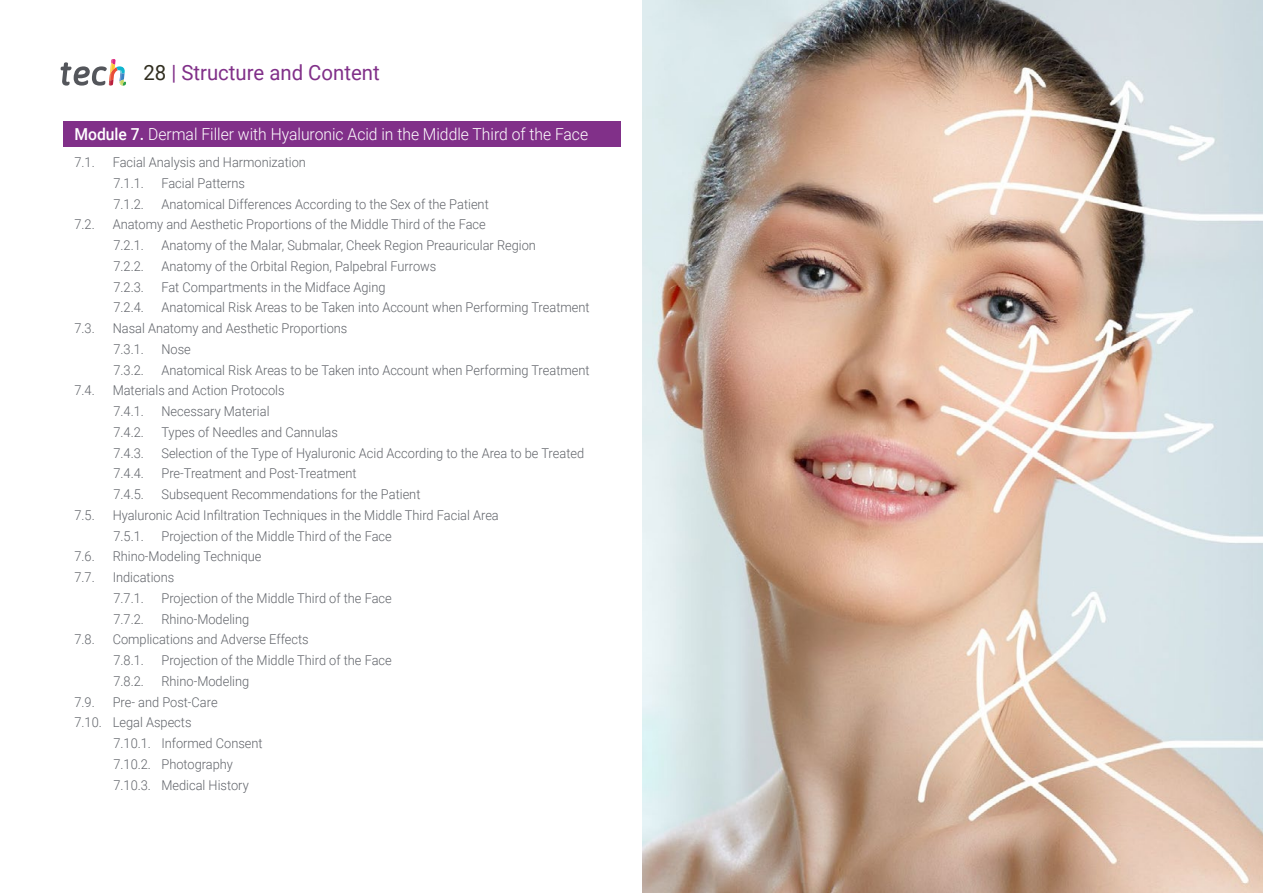
<style>
.page{position:relative;width:1263px;height:893px;background:#fff}
.page>*{position:absolute;margin:0;border:0;box-sizing:border-box;transform-origin:0 0}
.t1{font:21px "Roboto";color:#813089}
.t2{font:300 16.5px "Roboto";color:#fff;scale:.95 1}
.t3{font:300 13.5px/20.7px "Roboto";color:#61646a;scale:.95 1}
.s1{color:#312e20}
.s2{font-weight:500}
</style>
<div class="page">
<svg style="left:61px;top:59px;width:65px;height:27px"></svg>
<img style="left:642px;top:0;width:621px;height:893px">
<div style="left:63px;top:121px;width:558px;height:25px;background:#813089"></div>
<h1 class="t1" style="left:144px;top:57px;width:238px"><span class="s1">28</span> | Structure and Content</h1>
<p class="t2" style="left:74px;top:123px;width:542px"><span class="s2">Module 7.</span> Dermal Filler with Hyaluronic Acid in the Middle Third of the Face</p>
<p class="t3" style="left:74px;top:151px;width:23px">7.1.</p>
<p class="t3" style="left:113px;top:151px;width:205px">Facial Analysis and Harmonization<br>7.1.1.</p>
<p class="t3" style="left:161px;top:172px;width:90px">Facial Patterns</p>
<p class="t3" style="left:113px;top:193px;width:34px">7.1.2.</p>
<p class="t3" style="left:161px;top:193px;width:346px">Anatomical Differences According to the Sex of the Patient</p>
<p class="t3" style="left:74px;top:214px;width:23px">7.2.</p>
<p class="t3" style="left:113px;top:214px;width:394px">Anatomy and Aesthetic Proportions of the Middle Third of the Face<br>7.2.1.</p>
<p class="t3" style="left:161px;top:234px;width:396px">Anatomy of the Malar, Submalar, Cheek Region Preauricular Region</p>
<p class="t3" style="left:113px;top:255px;width:34px">7.2.2.</p>
<p class="t3" style="left:161px;top:255px;width:291px">Anatomy of the Orbital Region, Palpebral Furrows</p>
<p class="t3" style="left:113px;top:276px;width:34px">7.2.3.</p>
<p class="t3" style="left:161px;top:276px;width:237px">Fat Compartments in the Midface Aging</p>
<p class="t3" style="left:113px;top:297px;width:34px">7.2.4.</p>
<p class="t3" style="left:161px;top:297px;width:452px">Anatomical Risk Areas to be Taken into Account when Performing Treatment</p>
<p class="t3" style="left:74px;top:317px;width:23px">7.3.</p>
<p class="t3" style="left:113px;top:317px;width:249px">Nasal Anatomy and Aesthetic Proportions<br>7.3.1.</p>
<p class="t3" style="left:161px;top:338px;width:32px">Nose</p>
<p class="t3" style="left:113px;top:359px;width:34px">7.3.2.</p>
<p class="t3" style="left:161px;top:359px;width:452px">Anatomical Risk Areas to be Taken into Account when Performing Treatment</p>
<p class="t3" style="left:74px;top:380px;width:23px">7.4.</p>
<p class="t3" style="left:113px;top:380px;width:183px">Materials and Action Protocols<br>7.4.1.</p>
<p class="t3" style="left:161px;top:400px;width:115px">Necessary Material</p>
<p class="t3" style="left:113px;top:421px;width:34px">7.4.2.</p>
<p class="t3" style="left:161px;top:421px;width:187px">Types of Needles and Cannulas</p>
<p class="t3" style="left:113px;top:442px;width:34px">7.4.3.</p>
<p class="t3" style="left:161px;top:442px;width:446px">Selection of the Type of Hyaluronic Acid According to the Area to be Treated</p>
<p class="t3" style="left:113px;top:463px;width:34px">7.4.4.</p>
<p class="t3" style="left:161px;top:463px;width:207px">Pre-Treatment and Post-Treatment</p>
<p class="t3" style="left:113px;top:483px;width:34px">7.4.5.</p>
<p class="t3" style="left:161px;top:483px;width:274px">Subsequent Recommendations for the Patient</p>
<p class="t3" style="left:74px;top:504px;width:23px">7.5.</p>
<p class="t3" style="left:113px;top:504px;width:408px">Hyaluronic Acid Infiltration Techniques in the Middle Third Facial Area<br>7.5.1.</p>
<p class="t3" style="left:161px;top:525px;width:244px">Projection of the Middle Third of the Face</p>
<p class="t3" style="left:74px;top:546px;width:23px">7.6.</p>
<p class="t3" style="left:113px;top:546px;width:158px">Rhino-Modeling Technique</p>
<p class="t3" style="left:74px;top:566px;width:23px">7.7.</p>
<p class="t3" style="left:113px;top:566px;width:66px">Indications<br>7.7.1.</p>
<p class="t3" style="left:161px;top:587px;width:244px">Projection of the Middle Third of the Face</p>
<p class="t3" style="left:113px;top:608px;width:34px">7.7.2.</p>
<p class="t3" style="left:161px;top:608px;width:94px">Rhino-Modeling</p>
<p class="t3" style="left:74px;top:629px;width:23px">7.8.</p>
<p class="t3" style="left:113px;top:629px;width:208px">Complications and Adverse Effects<br>7.8.1.</p>
<p class="t3" style="left:161px;top:649px;width:244px">Projection of the Middle Third of the Face</p>
<p class="t3" style="left:113px;top:670px;width:34px">7.8.2.</p>
<p class="t3" style="left:161px;top:670px;width:94px">Rhino-Modeling</p>
<p class="t3" style="left:74px;top:691px;width:152px;text-indent:38px">Pre- and Post-Care<br>7.10. Legal Aspects</p>
<p class="t3" style="left:113px;top:732px;width:159px">7.10.1. Informed Consent<br>7.10.2. Photography<br>7.10.3. Medical History</p>
<p class="t3" style="left:74px;top:691px;width:23px">7.9.</p>
</div>
